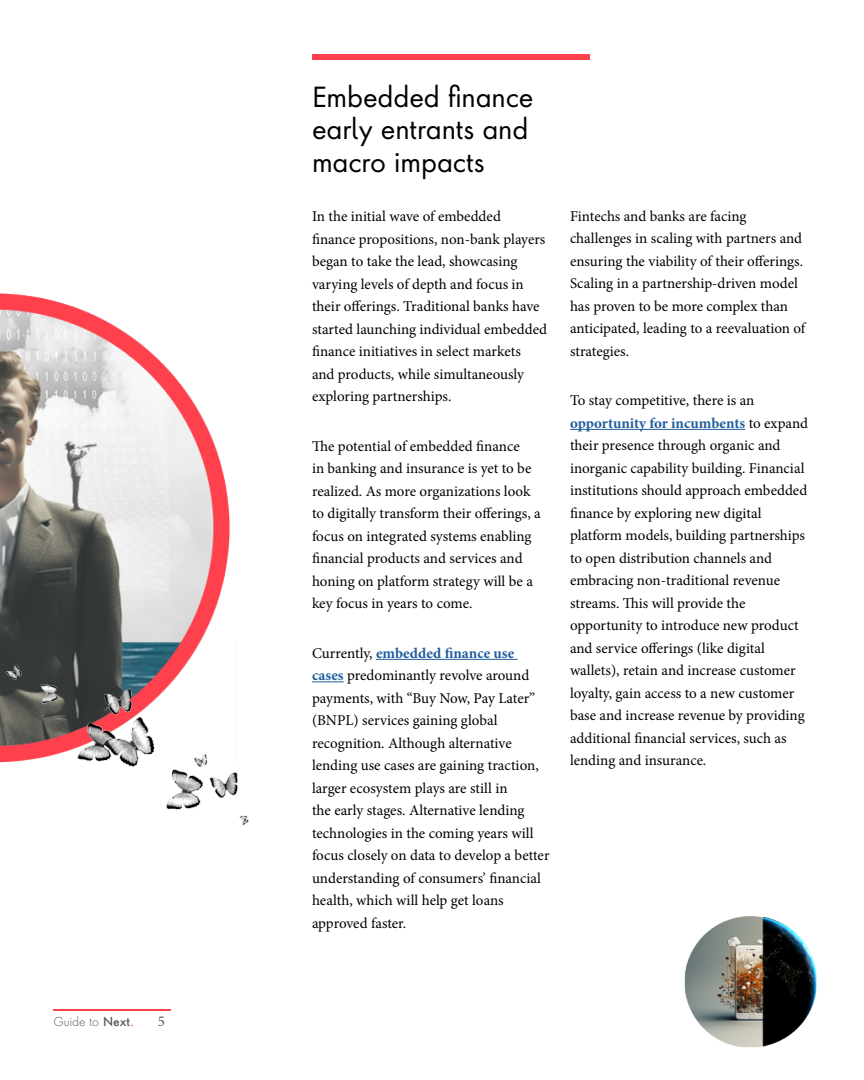
<style>
.page{position:relative;width:864px;height:1080px;background:#fff}
.page>*{position:absolute;margin:0;border:0;box-sizing:border-box;transform-origin:0 0}
.t1{font:27px/32.4px "Futura Next";letter-spacing:-.005em;color:#000}
.t2{font:15px/22.5px "Minion Pro";color:#000}
.t3{font:15px "Minion Pro";color:#58595b}
.t4{font:300 12px "Futura Next";color:#58595b}
.s1{font-weight:500}
.s2{font-weight:400;font-size:13.5px;color:#fe414d}
.s3{font-weight:700;color:#215e9e}
</style>
<div class="page">
<hr style="left:54px;top:1009px;width:117px;height:2px;background:#fe414d">
<hr style="left:376px;top:659px;width:142px;height:1px;background:#215e9e">
<hr style="left:312px;top:681px;width:32px;height:1px;background:#215e9e">
<div style="left:312px;top:54px;width:278px;height:5px;background:#fe414d"></div>
<img style="left:684px;top:916px;width:133px;height:132px">
<img style="left:0;top:293px;width:236px;height:351px">
<img style="left:0;top:644px;width:249px;height:182px">
<hr style="left:570px;top:429px;width:175px;height:1px;background:#215e9e">
<p class="t4" style="left:53px;top:1014px;width:82px">Guide to <span class="s1">Next</span><span class="s2">.</span></p>
<p class="t3" style="left:158px;top:1011px;width:9px">5</p>
<h1 class="t1" style="left:312px;top:79px;width:223px">Embedded finance early entrants and macro impacts</h1>
<p class="t2" style="left:312px;top:205px;width:237px">In the initial wave of embedded finance propositions, non-bank players began to take the lead, showcasing varying levels of depth and focus in their offerings. Traditional banks have started launching individual embedded finance initiatives in select markets and products, while simultaneously exploring partnerships.</p>
<p class="t2" style="left:312px;top:435px;width:230px">The potential of embedded finance<br>in banking and insurance is yet to be realized. As more organizations look to digitally transform their offerings, a focus on integrated systems enabling financial products and services and honing on platform strategy will be a key focus in years to come.</p>
<p class="t2" style="left:312px;top:642px;width:239px">Currently, <span class="s3">embedded finance use cases</span> predominantly revolve around payments, with “Buy Now, Pay Later” (BNPL) services gaining global recognition. Although alternative lending use cases are gaining traction, larger ecosystem plays are still in<br>the early stages. Alternative lending technologies in the coming years will focus closely on data to develop a better understanding of consumers’ financial health, which will help get loans approved faster.</p>
<p class="t2" style="left:570px;top:205px;width:237px">Fintechs and banks are facing challenges in scaling with partners and ensuring the viability of their offerings.<br>Scaling in a partnership-driven model has proven to be more complex than anticipated, leading to a reevaluation of strategies.</p>
<p class="t2" style="left:570px;top:389px;width:240px">To stay competitive, there is an <span class="s3">opportunity for incumbents</span> to expand their presence through organic and inorganic capability building. Financial institutions should approach embedded finance by exploring new digital platform models, building partnerships to open distribution channels and embracing non-traditional revenue streams. This will provide the opportunity to introduce new product and service offerings (like digital wallets), retain and increase customer loyalty, gain access to a new customer base and increase revenue by providing additional financial services, such as lending and insurance.</p>
</div>
